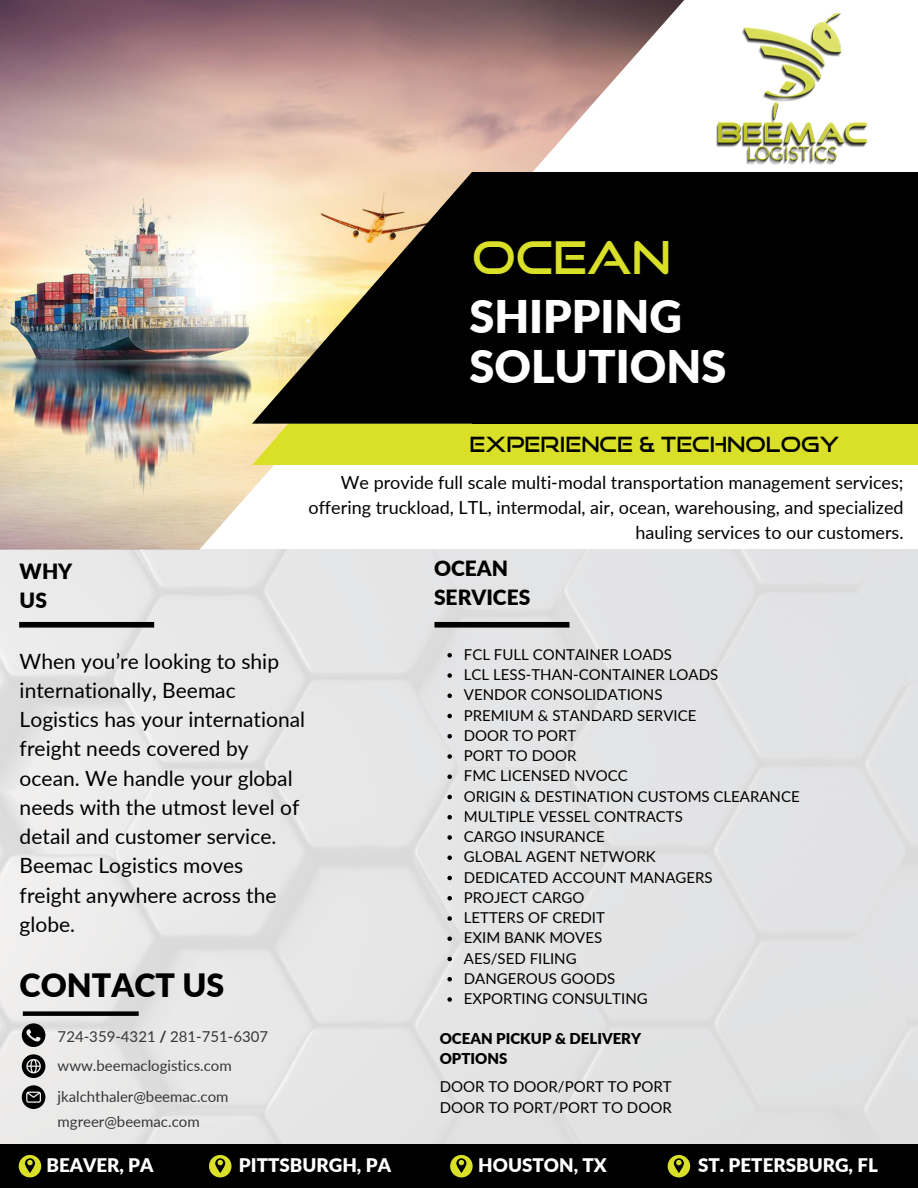
<style>
.page{position:relative;width:918px;height:1188px;background:#fff}
.page>*{position:absolute;margin:0;border:0;box-sizing:border-box;transform-origin:0 0}
.t1{font:900 45px "Lato";color:#fff}
.t2{font:45px "Good Times Rg";color:#d9e027}
.t3{font:900 32.25px "Lato";color:#000}
.t4{font:21px/29.2px "Lato";color:#000}
.t5{font:21px "Good Times Rg";color:#000}
.t6{font:900 21px "Lato";color:#000}
.t7{font:900 18.75px "Lato";color:#fff}
.t8{font:18px/24.8px "Lato";color:#000;text-align:right}
.t9{font:15px "Lato";color:#000}
.t10{font:15px "Lato";color:#373737}
.t11{font:900 15px/20.2px "Lato";color:#000}
.s1{font-weight:800}
</style>
<div class="page">
<img style="left:0;top:0;width:224px;height:550px">
<svg style="left:224px;top:0;width:507px;height:550px"></svg>
<div style="left:472px;top:213px;width:446px;height:252px;background:#d9e027"></div>
<svg style="left:252px;top:424px;width:220px;height:41px;background:#dbe032"></svg>
<div style="left:472px;top:172px;width:446px;height:252px;background:#000"></div>
<svg style="left:252px;top:172px;width:220px;height:252px;background:#7c725c"></svg>
<div style="left:0;top:1144px;width:918px;height:44px;background:#000"></div>
<svg style="left:19px;top:1155px;width:22px;height:22px"></svg>
<img style="left:709px;top:7px;width:159px;height:158px">
<svg style="left:447px;top:653px;width:5px;height:5px"></svg>
<svg style="left:447px;top:673px;width:5px;height:5px"></svg>
<svg style="left:447px;top:694px;width:5px;height:4px"></svg>
<svg style="left:447px;top:714px;width:5px;height:4px"></svg>
<svg style="left:447px;top:734px;width:5px;height:5px"></svg>
<svg style="left:447px;top:754px;width:5px;height:5px"></svg>
<svg style="left:447px;top:775px;width:5px;height:4px"></svg>
<svg style="left:447px;top:795px;width:5px;height:4px"></svg>
<svg style="left:447px;top:815px;width:5px;height:5px"></svg>
<svg style="left:447px;top:835px;width:5px;height:5px"></svg>
<svg style="left:447px;top:856px;width:5px;height:4px"></svg>
<svg style="left:447px;top:876px;width:5px;height:4px"></svg>
<svg style="left:447px;top:896px;width:5px;height:5px"></svg>
<svg style="left:447px;top:916px;width:5px;height:5px"></svg>
<svg style="left:447px;top:937px;width:5px;height:4px"></svg>
<svg style="left:447px;top:957px;width:5px;height:4px"></svg>
<svg style="left:447px;top:977px;width:5px;height:5px"></svg>
<svg style="left:447px;top:997px;width:5px;height:5px"></svg>
<svg style="left:209px;top:1155px;width:22px;height:22px"></svg>
<svg style="left:450px;top:1155px;width:23px;height:22px"></svg>
<svg style="left:668px;top:1155px;width:22px;height:22px"></svg>
<div style="left:19px;top:622px;width:135px;height:6px;background:#000"></div>
<div style="left:434px;top:622px;width:135px;height:6px;background:#000"></div>
<svg style="left:22px;top:1023px;width:23px;height:24px"></svg>
<svg style="left:22px;top:1054px;width:23px;height:24px"></svg>
<svg style="left:22px;top:1085px;width:23px;height:24px"></svg>
<div style="left:23px;top:1011px;width:116px;height:5px;background:#000"></div>
<p class="t2" style="left:472px;top:229px;width:200px">OCEAN</p>
<p class="t1" style="left:469px;top:289px;width:214px">SHIPPING</p>
<p class="t1" style="left:469px;top:338px;width:258px">SOLUTIONS</p>
<p class="t5" style="left:469px;top:431px;width:371px">EXPERIENCE &amp; TECHNOLOGY</p>
<p class="t6" style="left:20px;top:558px;width:54px">WHY</p>
<p class="t6" style="left:20px;top:588px;width:29px">US</p>
<p class="t8" style="left:308px;top:470px;width:597px">We provide full scale multi-modal transportation management services; offering truckload, LTL, intermodal, air, ocean, warehousing, and specialized hauling services to our customers.</p>
<p class="t6" style="left:434px;top:556px;width:76px">OCEAN</p>
<p class="t6" style="left:434px;top:585px;width:98px">SERVICES</p>
<p class="t4" style="left:20px;top:646px;width:287px">When you’re looking to ship internationally, Beemac<br>Logistics has your international freight needs covered by ocean. We handle your global needs with the utmost level of detail and customer service.<br>Beemac Logistics moves freight anywhere across the globe.</p>
<p class="t3" style="left:20px;top:965px;width:206px">CONTACT US</p>
<p class="t10" style="left:58px;top:1027px;width:212px">724-359-4321 <span class="s1">/</span> 281-751-6307</p>
<p class="t10" style="left:58px;top:1057px;width:176px">www.beemaclogistics.com</p>
<p class="t10" style="left:58px;top:1088px;width:173px">jkalchthaler@beemac.com</p>
<p class="t10" style="left:58px;top:1112px;width:144px">mgreer@beemac.com</p>
<p class="t9" style="left:464px;top:645px;width:210px">FCL FULL CONTAINER LOADS</p>
<p class="t9" style="left:464px;top:665px;width:256px">LCL LESS-THAN-CONTAINER LOADS</p>
<p class="t9" style="left:464px;top:685px;width:200px">VENDOR CONSOLIDATIONS</p>
<p class="t9" style="left:464px;top:706px;width:234px">PREMIUM &amp; STANDARD SERVICE</p>
<p class="t9" style="left:464px;top:726px;width:114px">DOOR TO PORT</p>
<p class="t9" style="left:464px;top:746px;width:114px">PORT TO DOOR</p>
<p class="t9" style="left:464px;top:766px;width:165px">FMC LICENSED NVOCC</p>
<p class="t9" style="left:464px;top:787px;width:337px">ORIGIN &amp; DESTINATION CUSTOMS CLEARANCE</p>
<p class="t9" style="left:464px;top:807px;width:221px">MULTIPLE VESSEL CONTRACTS</p>
<p class="t9" style="left:464px;top:827px;width:142px">CARGO INSURANCE</p>
<p class="t9" style="left:464px;top:847px;width:193px">GLOBAL AGENT NETWORK</p>
<p class="t9" style="left:464px;top:868px;width:250px">DEDICATED ACCOUNT MANAGERS</p>
<p class="t9" style="left:464px;top:888px;width:122px">PROJECT CARGO</p>
<p class="t9" style="left:464px;top:908px;width:142px">LETTERS OF CREDIT</p>
<p class="t9" style="left:464px;top:928px;width:140px">EXIM BANK MOVES</p>
<p class="t9" style="left:464px;top:949px;width:114px">AES/SED FILING</p>
<p class="t9" style="left:464px;top:969px;width:153px">DANGEROUS GOODS</p>
<p class="t9" style="left:464px;top:989px;width:185px">EXPORTING CONSULTING</p>
<p class="t11" style="left:440px;top:1028px;width:203px">OCEAN PICKUP &amp; DELIVERY<br>OPTIONS</p>
<p class="t9" style="left:440px;top:1078px;width:233px">DOOR TO DOOR/PORT TO PORT</p>
<p class="t9" style="left:440px;top:1098px;width:233px">DOOR TO PORT/PORT TO DOOR</p>
<p class="t7" style="left:46px;top:1154px;width:109px">BEAVER, PA</p>
<p class="t7" style="left:239px;top:1154px;width:154px">PITTSBURGH, PA</p>
<p class="t7" style="left:478px;top:1154px;width:130px">HOUSTON, TX</p>
<p class="t7" style="left:698px;top:1154px;width:181px">ST. PETERSBURG, FL</p>
</div>
